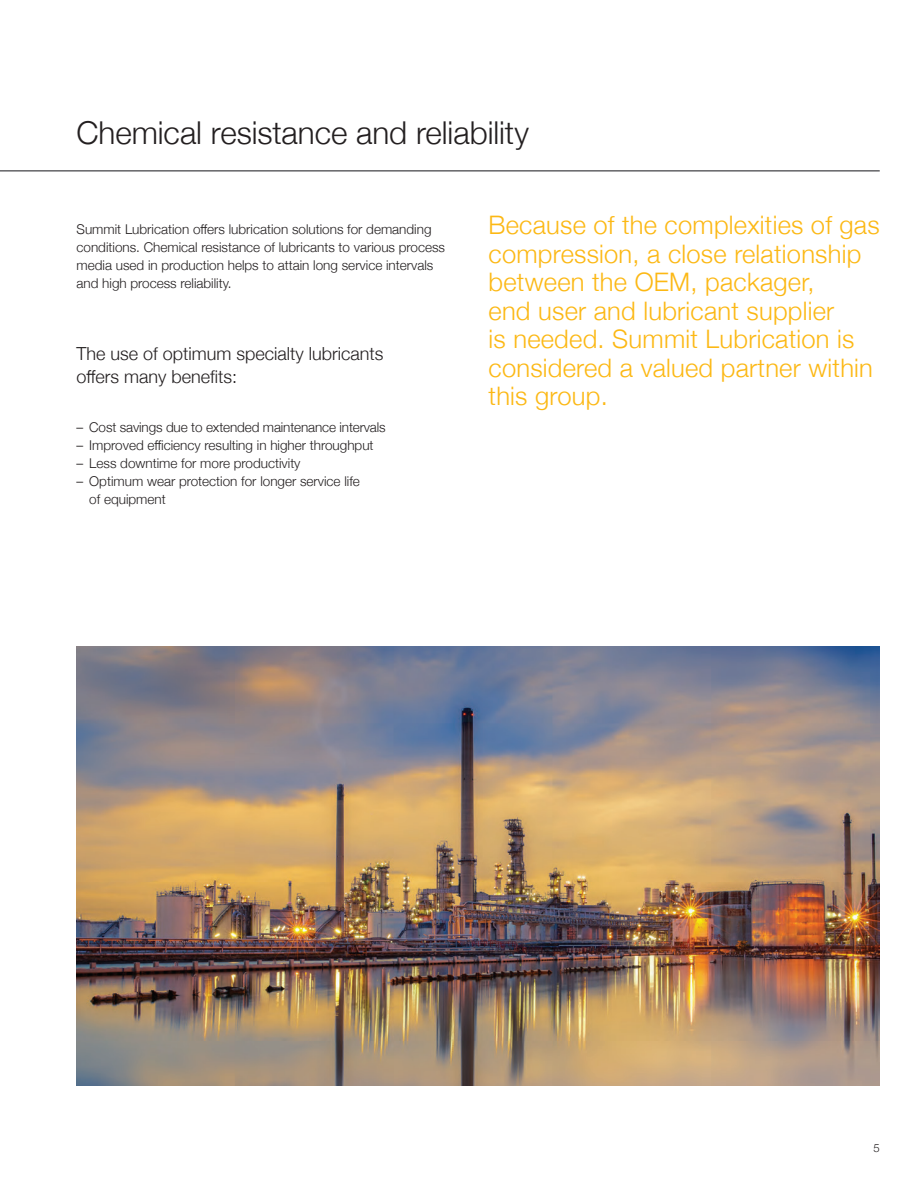
<style>
.page{position:relative;width:918px;height:1188px;background:#fff}
.page>*{position:absolute;margin:0;border:0;box-sizing:border-box;transform-origin:0 0}
.head_2{font:300 31.5px "Helvetica Neue";letter-spacing:-.005em;color:#231f20}
.t1{font:300 25.5px/28.5px "Helvetica Neue";letter-spacing:.01em;color:#fcb814}
.t2{font:300 18px "Helvetica Neue";color:#231f20}
.t3{font:300 13.5px/18px "Helvetica Neue";color:#231f20}
.t4{font:300 11.25px "Helvetica Neue";color:#231f20}
</style>
<div class="page">
<img style="left:77px;top:646px;width:803px;height:440px">
<hr style="left:0;top:170px;width:880px;height:2px;background:#636366">
<p class="head_2" style="left:77px;top:107px;width:454px">Chemical resistance and reliability</p>
<p class="t3" style="left:77px;top:219px;width:370px">Summit Lubrication offers lubrication solutions for demanding conditions. Chemical resistance of lubricants to various process media used in production helps to attain long service intervals and high process reliability.</p>
<p class="t2" style="left:77px;top:339px;width:309px">The use of optimum specialty lubricants</p>
<p class="t2" style="left:77px;top:362px;width:162px">offers many benefits:</p>
<p class="t3" style="left:77px;top:417px;width:311px">– Cost savings due to extended maintenance intervals</p>
<p class="t3" style="left:77px;top:435px;width:299px">– Improved efficiency resulting in higher throughput</p>
<p class="t3" style="left:77px;top:453px;width:226px">– Less downtime for more productivity</p>
<p class="t3" style="left:89px;top:471px;width:272px;text-indent:-13px">– Optimum wear protection for longer service life of equipment</p>
<p class="t1" style="left:489px;top:209px;width:393px">Because of the complexities of gas compression, a close relationship between the OEM, packager,<br>end user and lubricant supplier<br>is needed. Summit Lubrication is considered a valued partner within this group.</p>
<p class="t4" style="left:873px;top:1139px;width:8px">5</p>
</div>
